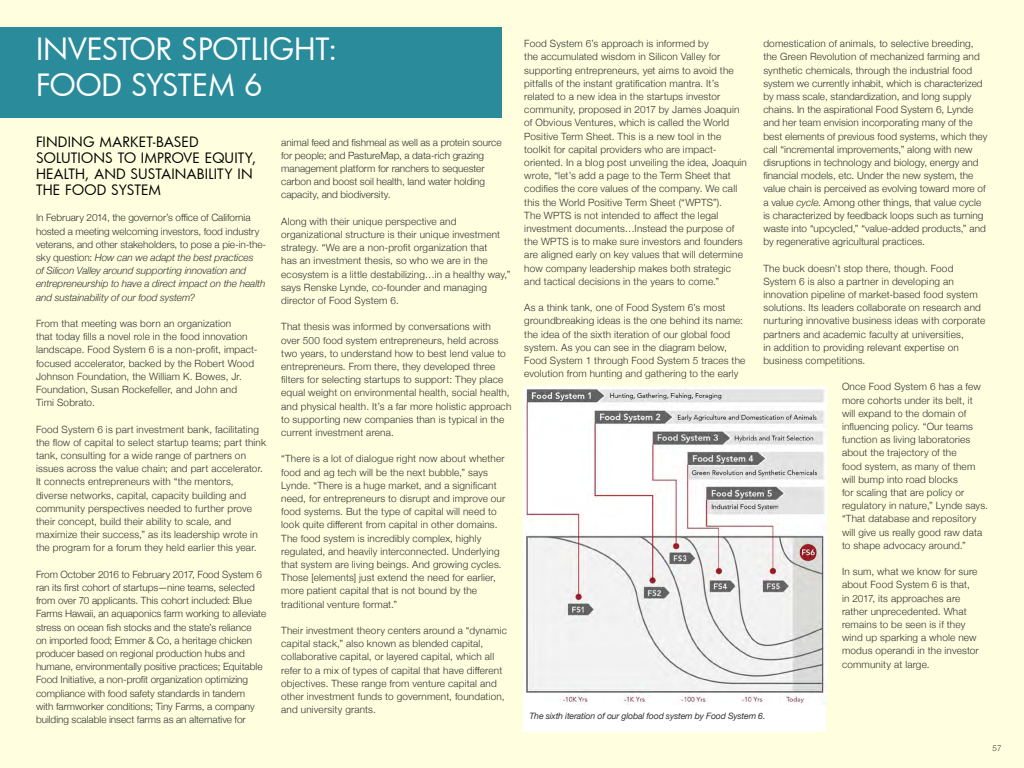
<style>
.page{position:relative;width:1024px;height:768px;background:#ffffdf}
.page>*{position:absolute;margin:0;border:0;box-sizing:border-box;transform-origin:0 0}
.t1{font:30px/36px "Futura";color:#fff}
.t2{font:14px/16px "Futura";letter-spacing:.01em;color:#000}
.t3{font:300 10px/13.2px "Helvetica Neue";letter-spacing:.015em;color:#333}
.t4{font:300 10px/13.2px "Helvetica Neue";letter-spacing:-.005em;color:#333}
.t5{font:italic 300 10px/13.2px "Helvetica Neue";letter-spacing:-.005em;color:#333}
.t6{font:italic 8.8px "Helvetica Neue";letter-spacing:-.02em;color:#333}
.t7{font:300 8px "Helvetica Neue";color:#343232}
.s1{font-style:normal}
.s2{font-style:italic}
</style>
<div class="page">
<div style="left:0;top:27px;width:502px;height:91px;background:#2a8c9b"></div>
<img style="left:523px;top:386px;width:304px;height:319px">
<div style="left:523px;top:705px;width:303px;height:27px;background:#fff"></div>
<h1 class="t1" style="left:36px;top:31px;width:303px">INVESTOR SPOTLIGHT:<br>FOOD SYSTEM 6</h1>
<h2 class="t2" style="left:36px;top:133px;width:222px">FINDING MARKET-BASED<br>SOLUTIONS TO IMPROVE EQUITY,<br>HEALTH, AND SUSTAINABILITY IN<br>THE FOOD SYSTEM</h2>
<p class="t5" style="left:36px;top:211px;width:232px"><span class="s1">In February 2014, the governor’s office of California hosted a meeting welcoming investors, food industry veterans, and other stakeholders, to pose a pie-in-the&shy;sky question:</span> How can we adapt the best practices<br>of Silicon Valley around supporting innovation and entrepreneurship to have a direct impact on the health and sustainability of our food system?</p>
<p class="t3" style="left:36px;top:316px;width:223px">From that meeting was born an organization<br>that today fills a novel role in the food innovation landscape. Food System 6 is a non-profit, impact&shy;focused accelerator, backed by the Robert Wood Johnson Foundation, the William K. Bowes, Jr.<br>Foundation, Susan Rockefeller, and John and Timi Sobrato.</p>
<p class="t3" style="left:36px;top:422px;width:232px">Food System 6 is part investment bank, facilitating the flow of capital to select startup teams; part think tank, consulting for a wide range of partners on issues across the value chain; and part accelerator.<br>It connects entrepreneurs with “the mentors, diverse networks, capital, capacity building and community perspectives needed to further prove their concept, build their ability to scale, and maximize their success,” as its leadership wrote in the program for a forum they held earlier this year.</p>
<p class="t4" style="left:36px;top:567px;width:232px">From October 2016 to February 2017, Food System 6 ran its first cohort of startups—nine teams, selected from over 70 applicants. This cohort included: Blue Farms Hawaii, an aquaponics farm working to alleviate stress on ocean fish stocks and the state’s reliance<br>on imported food; Emmer &amp; Co, a heritage chicken producer based on regional production hubs and humane, environmentally positive practices; Equitable Food Initiative, a non-profit organization optimizing compliance with food safety standards in tandem<br>with farmworker conditions; Tiny Farms, a company building scalable insect farms as an alternative for</p>
<p class="t3" style="left:281px;top:135px;width:222px">animal feed and fishmeal as well as a protein source for people; and PastureMap, a data-rich grazing management platform for ranchers to sequester carbon and boost soil health, land water holding capacity, and biodiversity.</p>
<p class="t3" style="left:281px;top:214px;width:231px">Along with their unique perspective and organizational structure is their unique investment strategy. “We are a non-profit organization that<br>has an investment thesis, so who we are in the ecosystem is a little destabilizing…in a healthy way,” says Renske Lynde, co-founder and managing director of Food System 6.</p>
<p class="t3" style="left:281px;top:320px;width:232px">That thesis was informed by conversations with over 500 food system entrepreneurs, held across two years, to understand how to best lend value to entrepreneurs. From there, they developed three filters for selecting startups to support: They place equal weight on environmental health, social health, and physical health. It’s a far more holistic approach to supporting new companies than is typical in the current investment arena.</p>
<p class="t3" style="left:281px;top:452px;width:226px">“There is a lot of dialogue right now about whether food and ag tech will be the next bubble,” says Lynde. “There is a huge market, and a significant need, for entrepreneurs to disrupt and improve our food systems. But the type of capital will need to look quite different from capital in other domains.<br>The food system is incredibly complex, highly regulated, and heavily interconnected. Underlying that system are living beings. And growing cycles.<br>Those [elements] just extend the need for earlier, more patient capital that is not bound by the traditional venture format.”</p>
<p class="t3" style="left:281px;top:623px;width:227px">Their investment theory centers around a “dynamic capital stack,” also known as blended capital, collaborative capital, or layered capital, which all refer to a mix of types of capital that have different objectives. These range from venture capital and other investment funds to government, foundation, and university grants.</p>
<p class="t3" style="left:524px;top:36px;width:224px">Food System 6’s approach is informed by<br>the accumulated wisdom in Silicon Valley for supporting entrepreneurs, yet aims to avoid the pitfalls of the instant gratification mantra. It’s related to a new idea in the startups investor community, proposed in 2017 by James Joaquin of Obvious Ventures, which is called the World Positive Term Sheet. This is a new tool in the toolkit for capital providers who are impact&shy;oriented. In a blog post unveiling the idea, Joaquin wrote, “let’s add a page to the Term Sheet that codifies the core values of the company. We call this the World Positive Term Sheet (“WPTS”).<br>The WPTS is not intended to affect the legal investment documents…Instead the purpose of the WPTS is to make sure investors and founders are aligned early on key values that will determine how company leadership makes both strategic and tactical decisions in the years to come.”</p>
<p class="t3" style="left:524px;top:300px;width:223px">As a think tank, one of Food System 6’s most groundbreaking ideas is the one behind its name: the idea of the sixth iteration of our global food system. As you can see in the diagram below, Food System 1 through Food System 5 traces the evolution from hunting and gathering to the early</p>
<p class="t3" style="left:763px;top:36px;width:226px">domestication of animals, to selective breeding, the Green Revolution of mechanized farming and synthetic chemicals, through the industrial food system we currently inhabit, which is characterized by mass scale, standardization, and long supply chains. In the aspirational Food System 6, Lynde and her team envision incorporating many of the best elements of previous food systems, which they call “incremental improvements,” along with new disruptions in technology and biology, energy and financial models, etc. Under the new system, the value chain is perceived as evolving toward more of a value <span class="s2">cycle</span>. Among other things, that value cycle is characterized by feedback loops such as turning waste into “upcycled,” “value-added products,” and by regenerative agricultural practices.</p>
<p class="t3" style="left:763px;top:261px;width:223px">The buck doesn’t stop there, though. Food System 6 is also a partner in developing an innovation pipeline of market-based food system solutions. Its leaders collaborate on research and nurturing innovative business ideas with corporate partners and academic faculty at universities,<br>in addition to providing relevant expertise on business competitions.</p>
<p class="t3" style="left:842px;top:379px;width:147px">Once Food System 6 has a few more cohorts under its belt, it will expand to the domain of influencing policy. “Our teams function as living laboratories about the trajectory of the<br>food system, as many of them will bump into road blocks<br>for scaling that are policy or regulatory in nature,” Lynde says. “That database and repository will give us really good raw data to shape advocacy around.”</p>
<p class="t3" style="left:842px;top:564px;width:138px">In sum, what we know for sure about Food System 6 is that, in 2017, its approaches are rather unprecedented. What remains to be seen is if they wind up sparking a whole new modus operandi in the investor community at large.</p>
<p class="t6" style="left:529px;top:710px;width:237px">The sixth iteration of our global food system by Food System 6.</p>
<p class="t7" style="left:993px;top:741px;width:10px">57</p>
</div>
